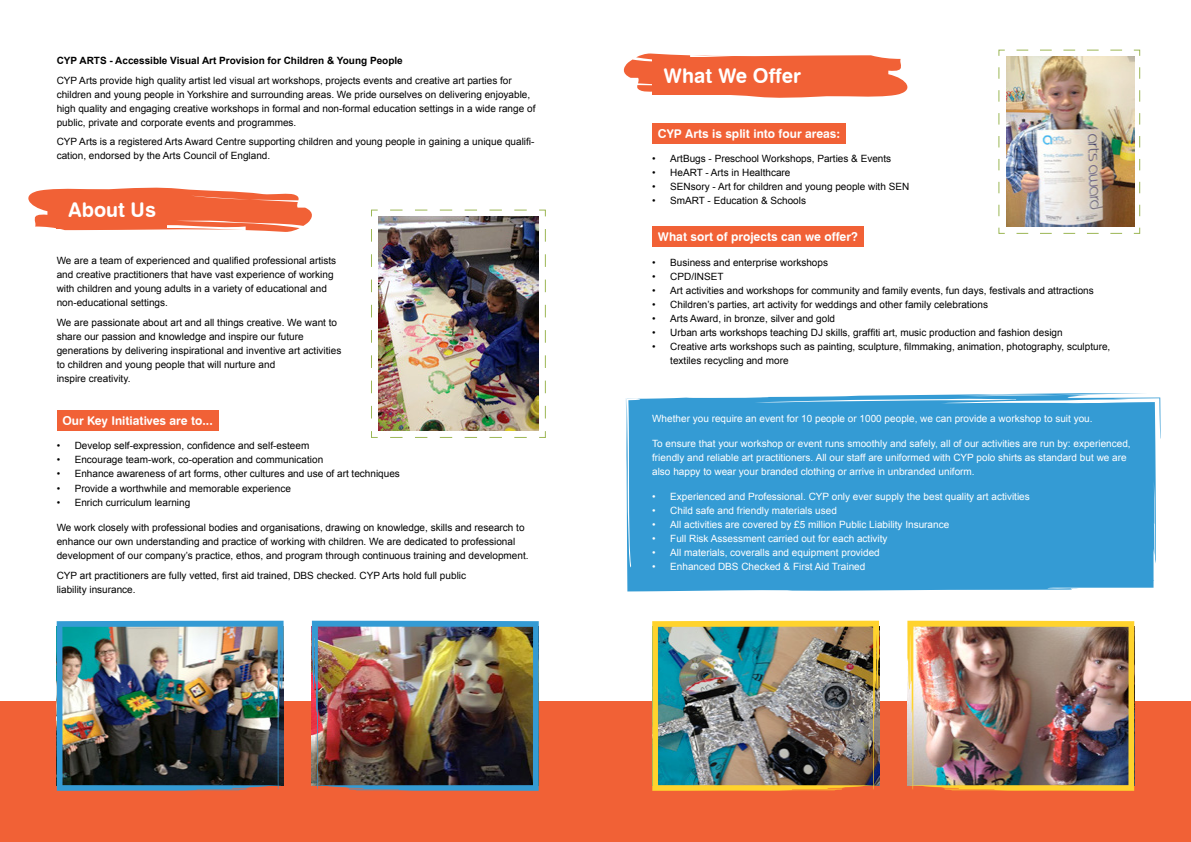
<style>
.page{position:relative;width:1191px;height:842px;background:#fff}
.page>*{position:absolute;margin:0;border:0;box-sizing:border-box;transform-origin:0 0}
.t1{font:20px "Swiss 721 BT Bold Rounded";color:#fff}
.t2{font:12px "Swiss 721 BT Bold Rounded";color:#fff}
.t3{font:10px/14px "Arial";color:#000}
.t4{font:10px/14px "Arial";color:#fff}
.t5{font:700 10px "Arial";color:#000}
</style>
<div class="page">
<div style="left:0;top:701px;width:1191px;height:141px;background:#f16136"></div>
<svg style="left:28px;top:187px;width:284px;height:45px"></svg>
<svg style="left:623px;top:54px;width:285px;height:44px"></svg>
<div style="left:652px;top:57px;width:160px;height:38px;background:#f16136"></div>
<div style="left:57px;top:191px;width:110px;height:38px;background:#f16136"></div>
<div style="left:652px;top:227px;width:211px;height:20px;background:#f16136"></div>
<svg style="left:626px;top:393px;width:534px;height:198px;background:#41a1d6"></svg>
<div style="left:779px;top:411px;width:228px;height:169px;background:#349bd4"></div>
<div style="left:57px;top:410px;width:161px;height:21px;background:#f16136"></div>
<div style="left:652px;top:123px;width:194px;height:20px;background:#f16136"></div>
<img style="left:652px;top:620px;width:227px;height:171px">
<img style="left:57px;top:620px;width:226px;height:171px">
<img style="left:312px;top:620px;width:227px;height:171px">
<img style="left:907px;top:620px;width:227px;height:171px">
<svg style="left:371px;top:209px;width:175px;height:229px"></svg>
<svg style="left:998px;top:49px;width:142px;height:185px"></svg>
<img style="left:378px;top:217px;width:161px;height:214px">
<img style="left:1006px;top:57px;width:128px;height:170px">
<p class="t5" style="left:57px;top:54px;width:348px">CYP ARTS - Accessible Visual Art Provision for Children &amp; Young People</p>
<p class="t3" style="left:57px;top:73px;width:480px">CYP Arts provide high quality artist led visual art workshops, projects events and creative art parties for children and young people in Yorkshire and surrounding areas. We pride ourselves on delivering enjoyable, high quality and engaging creative workshops in formal and non-formal education settings in a wide range of public, private and corporate events and programmes.</p>
<p class="t3" style="left:57px;top:135px;width:479px">CYP Arts is a registered Arts Award Centre supporting children and young people in gaining a unique qualifi&shy;cation, endorsed by the Arts Council of England.</p>
<h1 class="t1" style="left:68px;top:198px;width:89px">About Us</h1>
<p class="t3" style="left:57px;top:254px;width:281px">We are a team of experienced and qualified professional artists and creative practitioners that have vast experience of working with children and young adults in a variety of educational and non-educational settings.</p>
<p class="t3" style="left:57px;top:316px;width:286px">We are passionate about art and all things creative. We want to share our passion and knowledge and inspire our future generations by delivering inspirational and inventive art activities to children and young people that will nurture and<br>inspire creativity.</p>
<p class="t2" style="left:62px;top:413px;width:152px">Our Key Initiatives are to...</p>
<p class="t3" style="left:57px;top:439px;width:254px">• Develop self-expression, confidence and self-esteem</p>
<p class="t3" style="left:57px;top:453px;width:268px">• Encourage team-work, co-operation and communication</p>
<p class="t3" style="left:57px;top:467px;width:345px">• Enhance awareness of art forms, other cultures and use of art techniques</p>
<p class="t3" style="left:57px;top:481px;width:236px">• Provide a worthwhile and memorable experience</p>
<p class="t3" style="left:57px;top:495px;width:135px">• Enrich curriculum learning</p>
<p class="t3" style="left:57px;top:520px;width:473px">We work closely with professional bodies and organisations, drawing on knowledge, skills and research to enhance our own understanding and practice of working with children. We are dedicated to professional development of our company’s practice, ethos, and program through continuous training and development.</p>
<p class="t3" style="left:57px;top:568px;width:411px">CYP art practitioners are fully vetted, first aid trained, DBS checked. CYP Arts hold full public liability insurance.</p>
<h1 class="t1" style="left:663px;top:64px;width:139px">What We Offer</h1>
<p class="t2" style="left:658px;top:126px;width:184px">CYP Arts is split into four areas:</p>
<p class="t3" style="left:652px;top:152px;width:241px">• ArtBugs - Preschool Workshops, Parties &amp; Events</p>
<p class="t3" style="left:652px;top:166px;width:140px">• HeART - Arts in Healthcare</p>
<p class="t3" style="left:652px;top:180px;width:258px">• SENsory - Art for children and young people with SEN</p>
<p class="t3" style="left:652px;top:194px;width:155px">• SmART - Education &amp; Schools</p>
<p class="t2" style="left:658px;top:230px;width:201px">What sort of projects can we offer?</p>
<p class="t3" style="left:652px;top:255px;width:177px">• Business and enterprise workshops</p>
<p class="t3" style="left:652px;top:269px;width:73px">• CPD/INSET</p>
<p class="t3" style="left:652px;top:283px;width:443px">• Art activities and workshops for community and family events, fun days, festivals and attractions</p>
<p class="t3" style="left:652px;top:297px;width:337px">• Children’s parties, art activity for weddings and other family celebrations</p>
<p class="t3" style="left:652px;top:311px;width:184px">• Arts Award, in bronze, silver and gold</p>
<p class="t3" style="left:652px;top:325px;width:412px">• Urban arts workshops teaching DJ skills, graffiti art, music production and fashion design</p>
<p class="t3" style="left:670px;top:339px;width:442px;text-indent:-18px">• Creative arts workshops such as painting, sculpture, filmmaking, animation, photography, sculpture, textiles recycling and more</p>
<p class="t4" style="left:652px;top:411px;width:442px">Whether you require an event for 10 people or 1000 people, we can provide a workshop to suit you.</p>
<p class="t4" style="left:652px;top:436px;width:480px">To ensure that your workshop or event runs smoothly and safely, all of our activities are run by: experienced, friendly and reliable art practitioners. All our staff are uniformed with CYP polo shirts as standard but we are also happy to wear your branded clothing or arrive in unbranded uniform.</p>
<p class="t4" style="left:652px;top:490px;width:379px">• Experienced and Professional. CYP only ever supply the best quality art activities</p>
<p class="t4" style="left:652px;top:504px;width:186px">• Child safe and friendly materials used</p>
<p class="t4" style="left:652px;top:518px;width:298px">• All activities are covered by £5 million Public Liability Insurance</p>
<p class="t4" style="left:652px;top:532px;width:237px">• Full Risk Assessment carried out for each activity</p>
<p class="t4" style="left:652px;top:546px;width:229px">• All materials, coveralls and equipment provided</p>
<p class="t4" style="left:652px;top:560px;width:215px">• Enhanced DBS Checked &amp; First Aid Trained</p>
</div>
